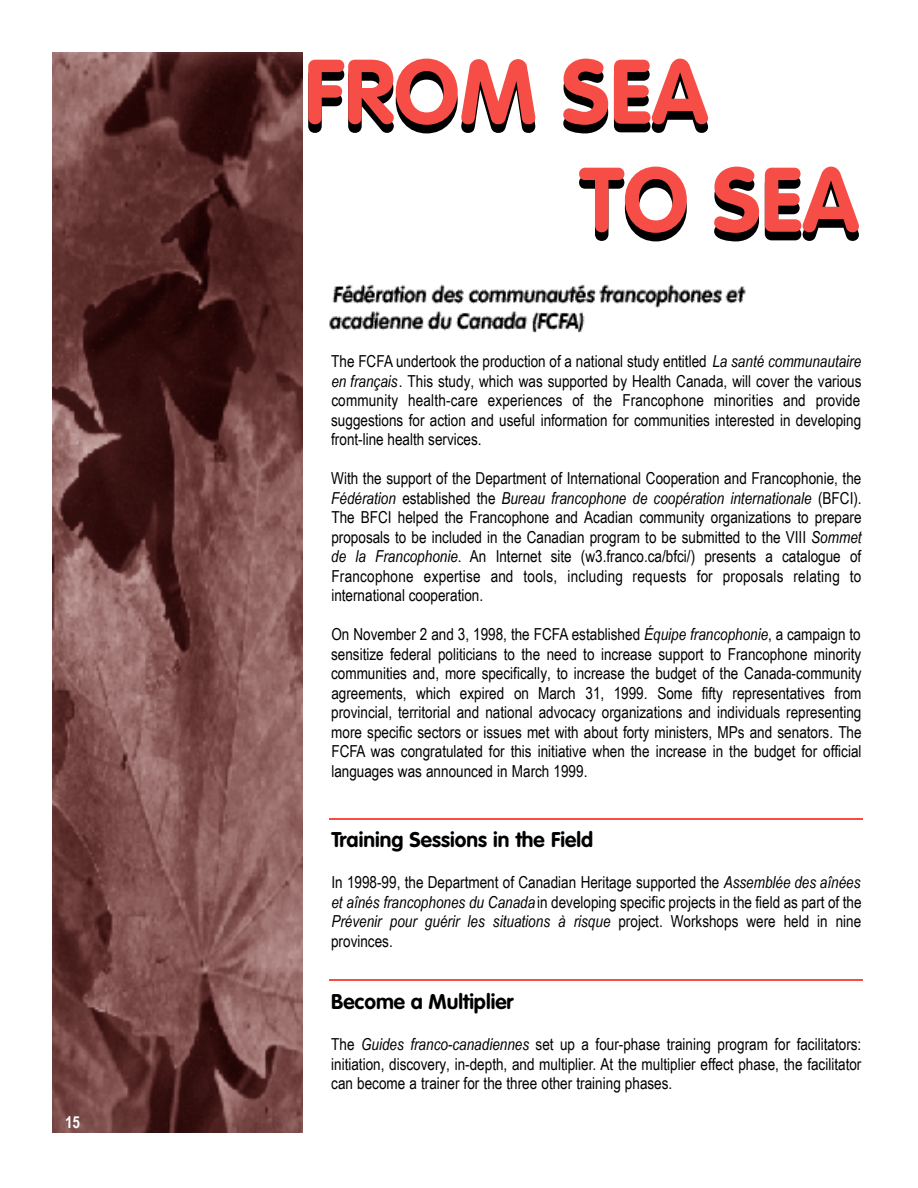
<style>
.page{position:relative;width:918px;height:1188px;background:#fff}
.page>*{position:absolute;margin:0;border:0;box-sizing:border-box;transform-origin:0 0}
.t1{font:700 90px/108px "VAG Rounded";color:#000}
.t2{font:700 21px "VAG Rounded";color:#000}
.t3{font:16.5px/19.5px "Arial Narrow";color:#000;text-align:justify}
.t4{font:700 16.5px "Arial Narrow";color:#fff}
.s1{font-style:italic}
</style>
<div class="page">
<img style="left:53px;top:53px;width:250px;height:1080px">
<hr style="left:330px;top:819px;width:533px;height:1px;background:#f64e46">
<hr style="left:330px;top:979px;width:533px;height:2px;background:#f64e46">
<img style="left:329px;top:284px;width:417px;height:49px">
<p class="t4" style="left:65px;top:1113px;width:17px">15</p>
<h1 class="t1" style="left:580px;top:54px;width:280px;text-indent:-276px">FROM SEA<br>TO SEA</h1>
<p class="t3" style="left:331px;top:351px;width:532px">The FCFA undertook the production of a national study entitled <span class="s1">La santé communautaire en français</span>. This study, which was supported by Health Canada, will cover the various community health-care experiences of the Francophone minorities and provide suggestions for action and useful information for communities interested in developing front-line health services.</p>
<p class="t3" style="left:331px;top:468px;width:532px">With the support of the Department of International Cooperation and Francophonie, the <span class="s1">Fédération</span> established the <span class="s1">Bureau francophone de coopération internationale</span> (BFCI).<br>The BFCI helped the Francophone and Acadian community organizations to prepare proposals to be included in the Canadian program to be submitted to the VIII <span class="s1">Sommet de la Francophonie</span>. An Internet site (w3.franco.ca/bfci/) presents a catalogue of Francophone expertise and tools, including requests for proposals relating to international cooperation.</p>
<p class="t3" style="left:331px;top:624px;width:532px">On November 2 and 3, 1998, the FCFA established <span class="s1">Équipe francophonie</span>, a campaign to sensitize federal politicians to the need to increase support to Francophone minority communities and, more specifically, to increase the budget of the Canada-community agreements, which expired on March 31, 1999. Some fifty representatives from provincial, territorial and national advocacy organizations and individuals representing more specific sectors or issues met with about forty ministers, MPs and senators. The FCFA was congratulated for this initiative when the increase in the budget for official languages was announced in March 1999.</p>
<p class="t2" style="left:331px;top:831px;width:263px">Training Sessions in the Field</p>
<p class="t3" style="left:331px;top:872px;width:532px">In 1998-99, the Department of Canadian Heritage supported the <span class="s1">Assemblée des aînées et aînés francophones du Canada</span> in developing specific projects in the field as part of the <span class="s1">Prévenir pour guérir les situations à risque</span> project. Workshops were held in nine provinces.</p>
<p class="t2" style="left:331px;top:993px;width:184px">Become a Multiplier</p>
<p class="t3" style="left:331px;top:1034px;width:532px">The <span class="s1">Guides franco-canadiennes</span> set up a four-phase training program for facilitators: initiation, discovery, in-depth, and multiplier. At the multiplier effect phase, the facilitator can become a trainer for the three other training phases.</p>
</div>
